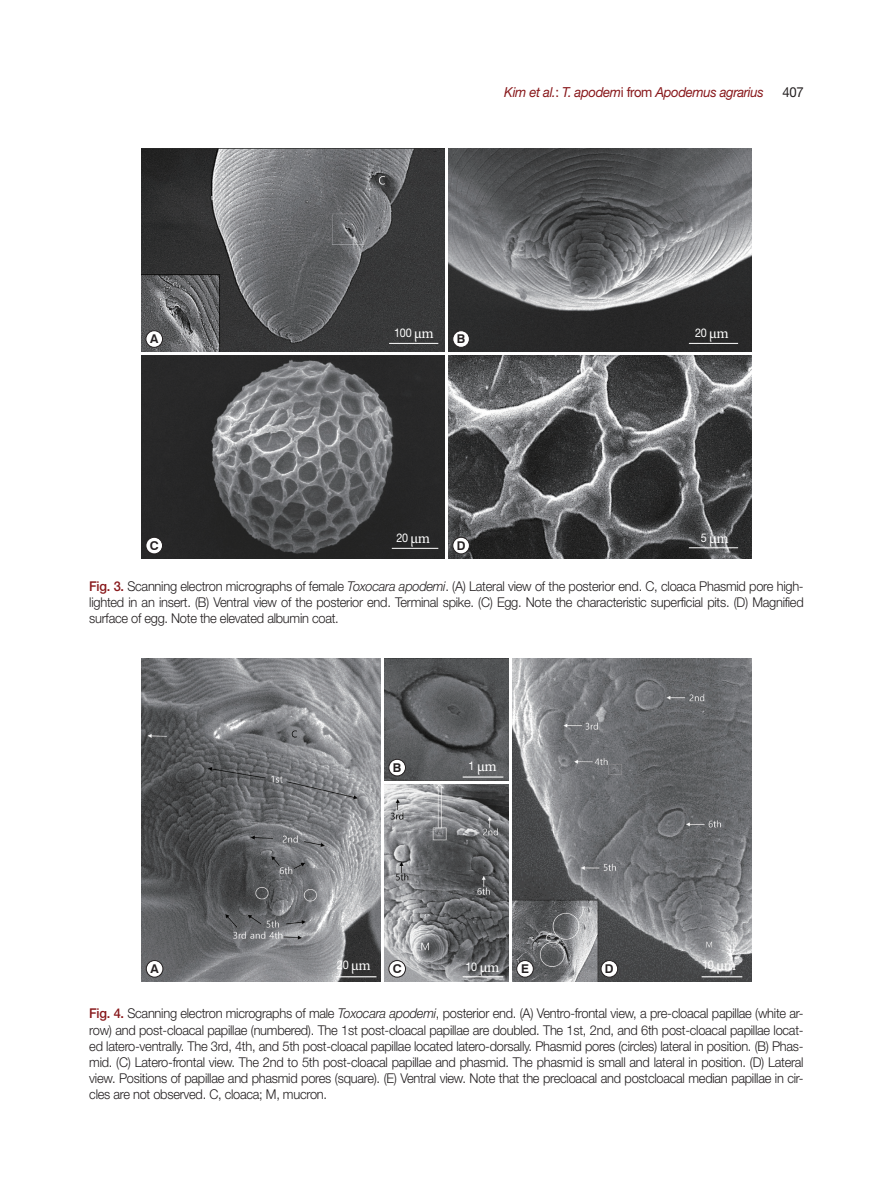
<style>
.page{position:relative;width:893px;height:1191px;background:#fff}
.page>*{position:absolute;margin:0;border:0;box-sizing:border-box;transform-origin:0 0}
.그림_지문_8pt{font:15px "Minion Pro";color:#fff}
.t1{font:italic 13.8px "Helvetica Neue LT Std";letter-spacing:-.025em;color:#88181b;scale:.95 1}
.t2{font:13.8px "Helvetica Neue LT Std";color:#231f20;scale:.95 1}
.표_제목__그림_설명{font:300 13.5px/16.2px "Helvetica Neue LT Std";letter-spacing:-.02em;color:#231f20;text-align:justify;scale:.95 1}
.t3{font:700 12.15px "Swiss 721 BT";color:#231f20}
.그림_지문_8pt-2{font:12px "Helvetica Neue LT Std";letter-spacing:-.025em;color:#fff;scale:.9 1}
.s1{font-style:normal}
.s2{font-family:"Minion Pro";font-size:15px}
.s3{font-family:"Helvetica Neue LT Std";font-size:12px}
.s4{font-weight:500;color:#88181b}
.s5{font-style:italic}
</style>
<div class="page">
<img style="left:141px;top:149px;width:304px;height:203px">
<img style="left:141px;top:355px;width:304px;height:203px">
<img style="left:448px;top:149px;width:303px;height:203px">
<img style="left:448px;top:355px;width:303px;height:203px">
<div style="left:146px;top:331px;width:17px;height:16px;background:#fff;border-radius:50%"></div>
<div style="left:146px;top:330px;width:17px;height:17px;border:1px solid #231f20;border-radius:50%"></div>
<div style="left:453px;top:331px;width:16px;height:16px;background:#fff;border-radius:50%"></div>
<div style="left:453px;top:330px;width:17px;height:17px;border:1px solid #231f20;border-radius:50%"></div>
<div style="left:146px;top:537px;width:17px;height:17px;background:#fff;border-radius:50%"></div>
<div style="left:146px;top:537px;width:17px;height:17px;border:1px solid #231f20;border-radius:50%"></div>
<div style="left:453px;top:537px;width:16px;height:17px;background:#fff;border-radius:50%"></div>
<div style="left:453px;top:537px;width:17px;height:17px;border:1px solid #231f20;border-radius:50%"></div>
<hr style="left:389px;top:343px;width:49px;height:1px;background:#fff">
<hr style="left:392px;top:548px;width:46px;height:1px;background:#fff">
<hr style="left:689px;top:343px;width:49px;height:1px;background:#fff">
<hr style="left:689px;top:547px;width:49px;height:1px;background:#fff">
<img style="left:142px;top:659px;width:239px;height:322px">
<img style="left:512px;top:659px;width:239px;height:322px">
<img style="left:384px;top:659px;width:125px;height:121px">
<img style="left:384px;top:784px;width:125px;height:197px">
<div style="left:146px;top:960px;width:17px;height:17px;background:#fff;border-radius:50%"></div>
<div style="left:146px;top:960px;width:17px;height:17px;border:1px solid #231f20;border-radius:50%"></div>
<div style="left:389px;top:759px;width:16px;height:17px;background:#fff;border-radius:50%"></div>
<div style="left:389px;top:759px;width:17px;height:17px;border:1px solid #231f20;border-radius:50%"></div>
<div style="left:389px;top:960px;width:16px;height:17px;background:#fff;border-radius:50%"></div>
<div style="left:389px;top:960px;width:17px;height:17px;border:1px solid #231f20;border-radius:50%"></div>
<div style="left:517px;top:960px;width:16px;height:17px;background:#fff;border-radius:50%"></div>
<div style="left:516px;top:960px;width:17px;height:17px;border:1px solid #231f20;border-radius:50%"></div>
<div style="left:601px;top:960px;width:17px;height:17px;background:#fff;border-radius:50%"></div>
<div style="left:601px;top:960px;width:17px;height:17px;border:1px solid #231f20;border-radius:50%"></div>
<hr style="left:336px;top:976px;width:40px;height:1px;background:#fff">
<hr style="left:463px;top:976px;width:40px;height:1px;background:#fff">
<hr style="left:702px;top:976px;width:40px;height:1px;background:#fff">
<hr style="left:463px;top:776px;width:40px;height:1px;background:#fff">
<p class="t1" style="left:504px;top:83px;width:275px">Kim et al.<span class="s1">:</span> T. apodem<span class="s1">i from</span> Apodemus agrarius</p>
<p class="t2" style="left:782px;top:83px;width:24px">407</p>
<p class="t3" style="left:150px;top:331px;width:10px">A</p>
<p class="그림_지문_8pt-2" style="left:394px;top:325px;width:45px">100 <span class="s2">μm</span></p>
<p class="그림_지문_8pt-2" style="left:695px;top:325px;width:39px">20 <span class="s2">μm</span></p>
<p class="t3" style="left:457px;top:331px;width:10px">B</p>
<p class="그림_지문_8pt-2" style="left:396px;top:530px;width:39px">20 <span class="s2">μm</span></p>
<p class="그림_지문_8pt" style="left:701px;top:528px;width:30px"><span class="s3">5</span> μm</p>
<p class="t3" style="left:150px;top:538px;width:10px">C</p>
<p class="t3" style="left:457px;top:538px;width:10px">D</p>
<p class="표_제목__그림_설명" style="left:89px;top:577px;width:753px"><span class="s4">Fig. 3.</span> Scanning electron micrographs of female <span class="s5">Toxocara apodemi</span>. (A) Lateral view of the posterior end. C, cloaca Phasmid pore high&shy;lighted in an insert. (B) Ventral view of the posterior end. Terminal spike. (C) Egg. Note the characteristic superficial pits. (D) Magnified surface of egg. Note the elevated albumin coat.</p>
<p class="t3" style="left:393px;top:760px;width:10px">B</p>
<p class="그림_지문_8pt" style="left:469px;top:756px;width:30px"><span class="s3">1</span> μm</p>
<p class="그림_지문_8pt-2" style="left:337px;top:957px;width:39px">20 <span class="s2">μm</span></p>
<p class="그림_지문_8pt-2" style="left:466px;top:959px;width:39px">10 <span class="s2">μm</span></p>
<p class="t3" style="left:605px;top:961px;width:10px">D</p>
<p class="그림_지문_8pt-2" style="left:702px;top:957px;width:39px">10 <span class="s2">μm</span></p>
<p class="t3" style="left:393px;top:961px;width:10px">C</p>
<p class="t3" style="left:521px;top:961px;width:9px">E</p>
<p class="표_제목__그림_설명" style="left:89px;top:1005px;width:753px"><span class="s4">Fig. 4.</span> Scanning electron micrographs of male <span class="s5">Toxocara apodemi</span>, posterior end. (A) Ventro-frontal view, a pre-cloacal papillae (white ar&shy;row) and post-cloacal papillae (numbered). The 1st post-cloacal papillae are doubled. The 1st, 2nd, and 6th post-cloacal papillae locat&shy;ed latero-ventrally. The 3rd, 4th, and 5th post-cloacal papillae located latero-dorsally. Phasmid pores (circles) lateral in position. (B) Phas&shy;mid. (C) Latero-frontal view. The 2nd to 5th post-cloacal papillae and phasmid. The phasmid is small and lateral in position. (D) Lateral view. Positions of papillae and phasmid pores (square). (E) Ventral view. Note that the precloacal and postcloacal median papillae in cir&shy;cles are not observed. C, cloaca; M, mucron.</p>
<p class="t3" style="left:150px;top:961px;width:10px">A</p>
</div>
